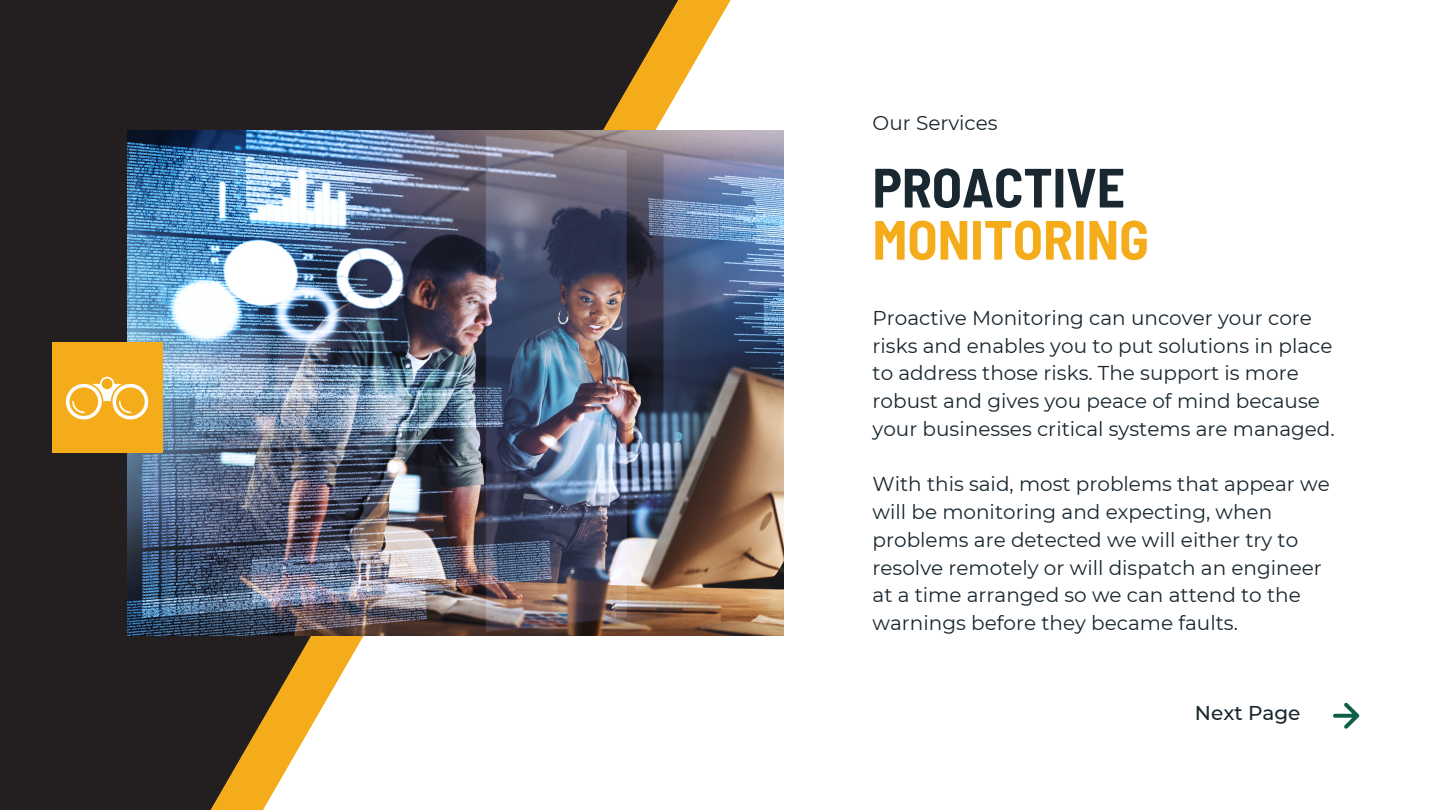
<style>
.page{position:relative;width:1440px;height:810px;background:#fff}
.page>*{position:absolute;margin:0;border:0;box-sizing:border-box;transform-origin:0 0}
.t1{font:700 semi-condensed 55.2px "Barlow";color:#f5ac1b}
.t2{font:700 semi-condensed 55.2px "Barlow";color:#192730}
.t3{font:20px/27.8px "Montserrat";color:#192730}
.t4{font:500 20px "Montserrat";color:#192730}
</style>
<div class="page">
<svg style="left:0;top:0;width:703px;height:810px;fill:#231f20"></svg>
<img style="left:128px;top:130px;width:656px;height:506px">
<svg style="left:1333px;top:703px;width:26px;height:26px"></svg>
<div style="left:52px;top:342px;width:110px;height:111px;background:#f5ac1b"></div>
<svg style="left:66px;top:377px;width:82px;height:42px"></svg>
<p class="t3" style="left:873px;top:109px;width:127px">Our Services</p>
<h1 class="t2" style="left:873px;top:152px;width:254px">PROACTIVE</h1>
<h1 class="t1" style="left:873px;top:204px;width:278px">MONITORING</h1>
<p class="t3" style="left:873px;top:304px;width:464px">Proactive Monitoring can uncover your core risks and enables you to put solutions in place to address those risks. The support is more robust and gives you peace of mind because your businesses critical systems are managed.</p>
<p class="t3" style="left:873px;top:470px;width:459px">With this said, most problems that appear we will be monitoring and expecting, when problems are detected we will either try to resolve remotely or will dispatch an engineer at a time arranged so we can attend to the warnings before they became faults.</p>
<p class="t4" style="left:1195px;top:701px;width:107px">Next Page</p>
</div>
